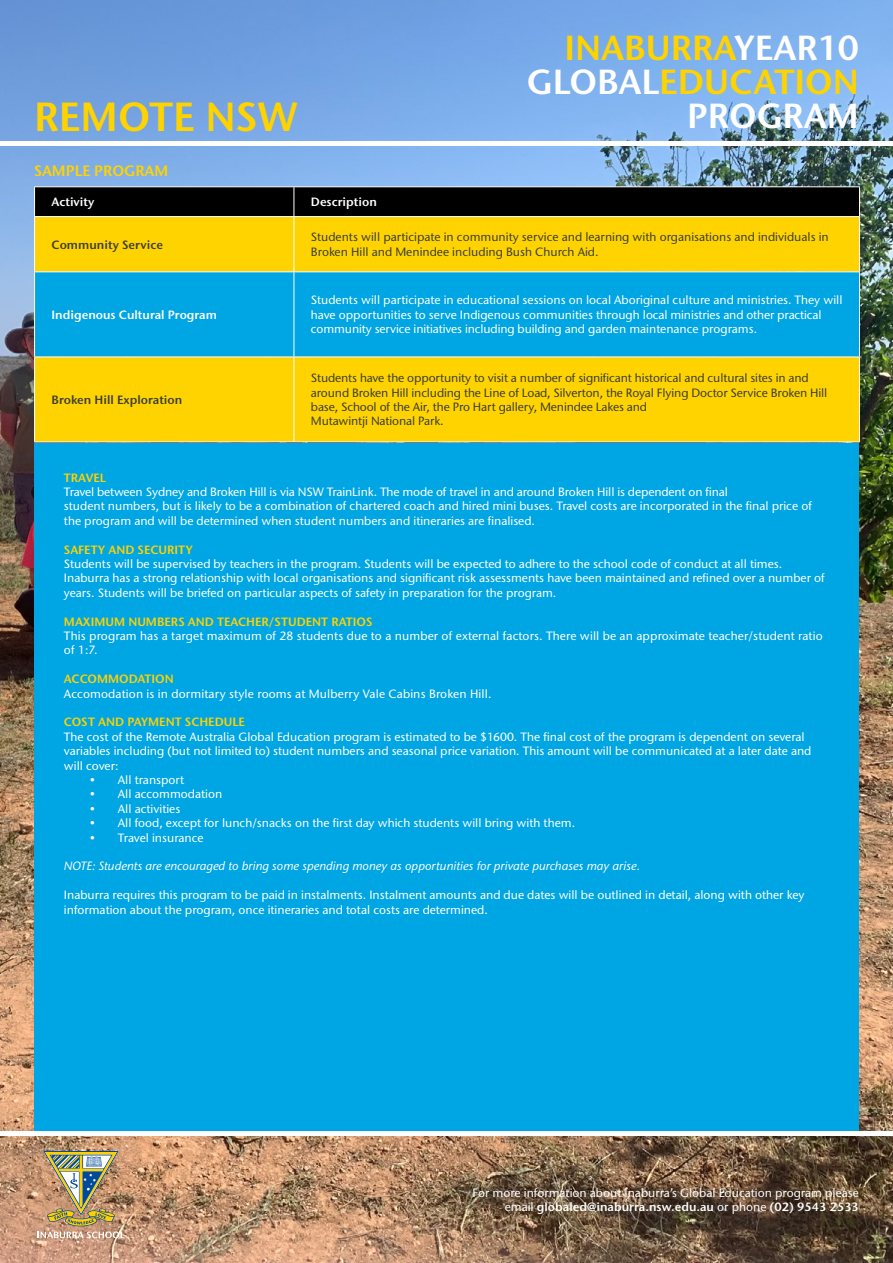
<style>
.page{position:relative;width:893px;height:1263px;background:#fff}
.page>*{position:absolute;margin:0;border:0;box-sizing:border-box;transform-origin:0 0}
.t1{font:600 40.5px "Stone Sans ITC Std";color:#ffd300}
.t2{font:600 34.8px/34.5px "Stone Sans ITC Std";color:#fff;text-align:right}
.t3{font:600 34.8px "Stone Sans ITC Std";color:#ffd300}
.t4{font:600 15px "Stone Sans ITC Std";color:#ffd300}
.t5{font:500 12px/14.4px "Stone Sans ITC Std";color:#fff}
.t6{font:500 12px/14.4px "Stone Sans ITC Std";letter-spacing:-.01em;color:#3c3f33}
.t7{font:600 12px "Stone Sans ITC Std";color:#ffd300}
.t8{font:italic 500 12px "Stone Sans ITC Std";color:#fff}
.t9{font:600 12px "Stone Sans ITC Std";color:#fff}
.t10{font:600 12px "Stone Sans ITC Std";color:#3c3f33}
.s1{color:#fff}
.s2{color:#ffd300}
.s3{font-weight:600}
</style>
<div class="page">
<img style="left:0;top:0;width:893px;height:1263px">
<hr style="left:0;top:141px;width:893px;height:4px;background:#fff">
<div style="left:35px;top:217px;width:824px;height:225px;background:#ffd300"></div>
<div style="left:35px;top:272px;width:824px;height:84px;background:#00a5e4"></div>
<hr style="left:34px;top:186px;width:260px;height:1px;background:#fff">
<hr style="left:294px;top:186px;width:566px;height:1px;background:#fff">
<div style="left:34px;top:187px;width:826px;height:29px;background:#000"></div>
<hr style="left:34px;top:216px;width:260px;height:1px;background:#fff">
<hr style="left:34px;top:217px;width:1px;height:54px;background:#fff">
<hr style="left:294px;top:216px;width:566px;height:1px;background:#fff">
<hr style="left:294px;top:217px;width:1px;height:54px;background:#fff">
<hr style="left:859px;top:217px;width:1px;height:54px;background:#fff">
<hr style="left:34px;top:271px;width:260px;height:1px;background:#fff">
<hr style="left:34px;top:272px;width:1px;height:84px;background:#fff">
<hr style="left:294px;top:271px;width:566px;height:1px;background:#fff">
<hr style="left:294px;top:272px;width:1px;height:84px;background:#fff">
<hr style="left:859px;top:272px;width:1px;height:84px;background:#fff">
<hr style="left:34px;top:356px;width:260px;height:1px;background:#fff">
<hr style="left:34px;top:357px;width:1px;height:85px;background:#fff">
<hr style="left:294px;top:356px;width:566px;height:1px;background:#fff">
<hr style="left:294px;top:357px;width:1px;height:85px;background:#fff">
<hr style="left:859px;top:357px;width:1px;height:85px;background:#fff">
<hr style="left:34px;top:442px;width:260px;height:1px;background:#fff">
<hr style="left:294px;top:442px;width:566px;height:1px;background:#fff">
<div style="left:34px;top:443px;width:825px;height:688px;background:#00a5e4"></div>
<hr style="left:0;top:1131px;width:893px;height:4px;background:#fff">
<img style="left:38px;top:1151px;width:87px;height:87px">
<h1 class="t1" style="left:34px;top:91px;width:265px">REMOTE NSW</h1>
<p class="t4" style="left:34px;top:161px;width:136px">SAMPLE PROGRAM</p>
<h2 class="t3" style="left:564px;top:26px;width:296px">INABURRA<span class="s1">YEAR10</span></h2>
<h2 class="t2" style="left:527px;top:64px;width:334px">GLOBAL<span class="s2">EDUCATION<br></span>PROGRAM</h2>
<p class="t9" style="left:52px;top:194px;width:44px">Activity</p>
<p class="t9" style="left:311px;top:194px;width:67px">Description</p>
<p class="t10" style="left:52px;top:237px;width:113px">Community Service</p>
<p class="t6" style="left:311px;top:230px;width:519px">Students will participate in community service and learning with organisations and individuals in<br>Broken Hill and Menindee including Bush Church Aid.</p>
<p class="t9" style="left:52px;top:307px;width:167px">Indigenous Cultural Program</p>
<p class="t10" style="left:52px;top:392px;width:132px">Broken Hill Exploration</p>
<p class="t5" style="left:311px;top:293px;width:533px">Students will participate in educational sessions on local Aboriginal culture and ministries. They will have opportunities to serve Indigenous communities through local ministries and other practical community service initiatives including building and garden maintenance programs.</p>
<p class="t6" style="left:311px;top:371px;width:518px">Students have the opportunity to visit a number of significant historical and cultural sites in and around Broken Hill including the Line of Load, Silverton, the Royal Flying Doctor Service Broken Hill base, School of the Air, the Pro Hart gallery, Menindee Lakes and<br>Mutawintji National Park.</p>
<p class="t7" style="left:64px;top:470px;width:44px">TRAVEL</p>
<p class="t5" style="left:64px;top:484px;width:749px">Travel between Sydney and Broken Hill is via NSW TrainLink. The mode of travel in and around Broken Hill is dependent on final<br>student numbers, but is likely to be a combination of chartered coach and hired mini buses. Travel costs are incorporated in the final price of the program and will be determined when student numbers and itineraries are finalised.</p>
<p class="t7" style="left:64px;top:542px;width:130px">SAFETY AND SECURITY</p>
<p class="t5" style="left:64px;top:556px;width:762px">Students will be supervised by teachers in the program. Students will be expected to adhere to the school code of conduct at all times.<br>Inaburra has a strong relationship with local organisations and significant risk assessments have been maintained and refined over a number of years. Students will be briefed on particular aspects of safety in preparation for the program.</p>
<p class="t7" style="left:64px;top:614px;width:310px">MAXIMUM NUMBERS AND TEACHER/STUDENT RATIOS</p>
<p class="t5" style="left:64px;top:628px;width:760px">This program has a target maximum of 28 students due to a number of external factors. There will be an approximate teacher/student ratio of 1:7.</p>
<p class="t7" style="left:64px;top:671px;width:111px">ACCOMMODATION</p>
<p class="t5" style="left:64px;top:686px;width:429px">Accomodation is in dormitary style rooms at Mulberry Vale Cabins Broken Hill.</p>
<p class="t7" style="left:64px;top:715px;width:182px">COST AND PAYMENT SCHEDULE</p>
<p class="t5" style="left:64px;top:729px;width:749px">The cost of the Remote Australia Global Education program is estimated to be $1600. The final cost of the program is dependent on several variables including (but not limited to) student numbers and seasonal price variation. This amount will be communicated at a later date and will cover:</p>
<p class="t5" style="left:89px;top:772px;width:96px">• All transport</p>
<p class="t5" style="left:89px;top:787px;width:134px">• All accommodation</p>
<p class="t5" style="left:89px;top:801px;width:92px">• All activities</p>
<p class="t5" style="left:89px;top:816px;width:487px">• All food, except for lunch/snacks on the first day which students will bring with them.</p>
<p class="t5" style="left:89px;top:830px;width:116px">• Travel insurance</p>
<p class="t8" style="left:64px;top:859px;width:578px">NOTE: Students are encouraged to bring some spending money as opportunities for private purchases may arise.</p>
<p class="t5" style="left:64px;top:888px;width:742px">Inaburra requires this program to be paid in instalments. Instalment amounts and due dates will be outlined in detail, along with other key information about the program, once itineraries and total costs are determined.</p>
<p class="t5" style="left:472px;top:1185px;width:388px;text-align:right">For more information about Inaburra’s Global Education program please email <span class="s3">globaled@inaburra.nsw.edu.au</span> or phone <span class="s3">(02) 9543 2533</span></p>
</div>
